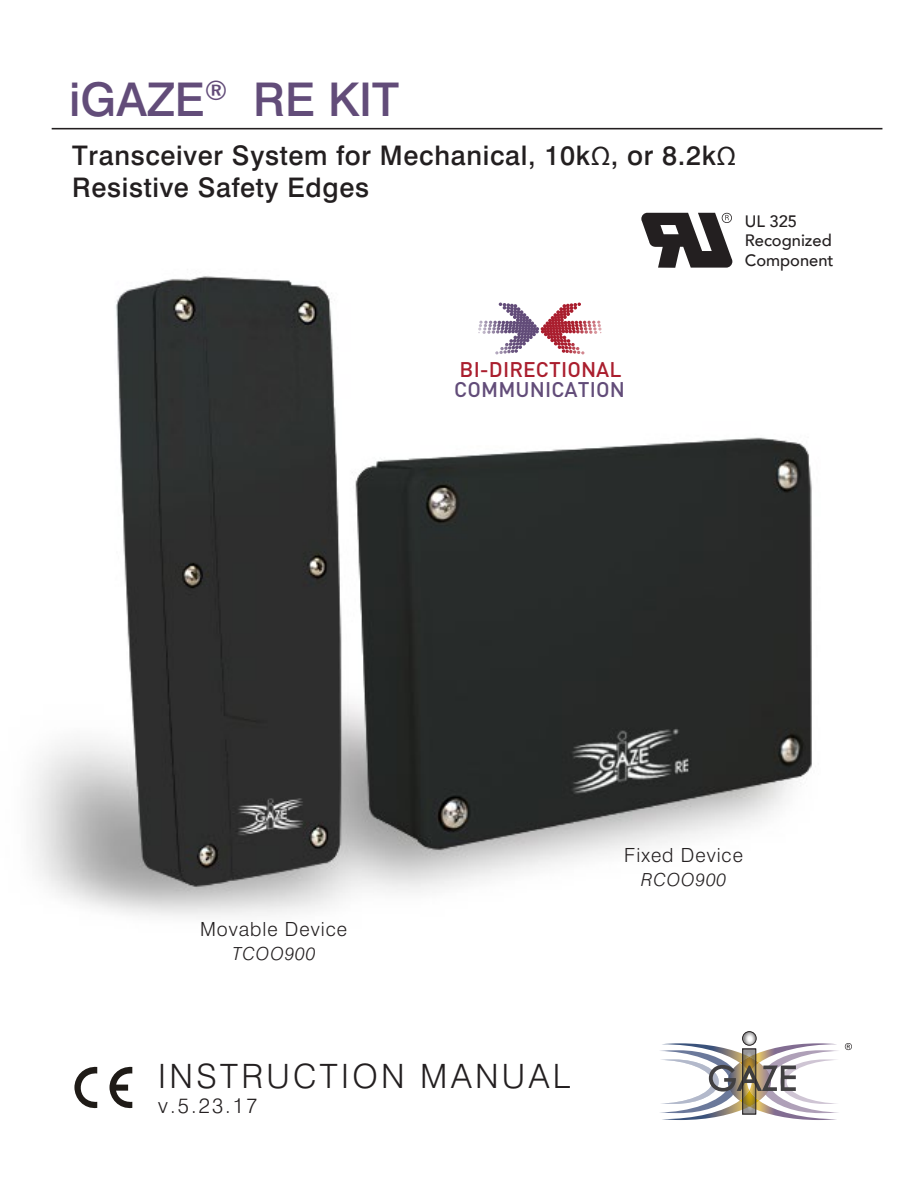
<style>
.page{position:relative;width:918px;height:1188px;background:#fff}
.page>*{position:absolute;margin:0;border:0;box-sizing:border-box;transform-origin:0 0}
.t1{font:500 46.5px "Swiss 721 BT";color:#624c79}
.t2{font:300 33.6px "Swiss 721 BT";letter-spacing:.1em;color:#231f20}
.t3{font:500 27px/32.4px "Swiss 721 BT";letter-spacing:.025em;color:#231f20}
.t4{font:500 21px "DIN";letter-spacing:.005em;color:#aa1e2e}
.t5{font:500 21px "DIN";letter-spacing:.005em;color:#624c79}
.t6{font:300 21px "Swiss 721 BT";color:#231f20}
.t7{font:300 19.5px "Swiss 721 BT";letter-spacing:.05em;color:#231f20}
.t8{font:italic 300 18px "Swiss 721 BT";letter-spacing:.05em;color:#231f20}
.t9{font:500 16.5px/19.5px "Avenir";color:#231f20}
.s1{font-family:"Myriad Pro";font-weight:400}
</style>
<div class="page">
<img style="left:30px;top:212px;width:782px;height:705px">
<hr style="left:52px;top:128px;width:830px;height:1px;background:#231f20">
<svg style="left:74px;top:1066px;width:23px;height:43px"></svg>
<svg style="left:109px;top:1066px;width:23px;height:43px"></svg>
<svg style="left:660px;top:1032px;width:192px;height:88px"></svg>
<div style="left:742px;top:1031px;width:14px;height:14px;border:1px solid #231f20;border-radius:50%"></div>
<svg style="left:478px;top:303px;width:124px;height:52px"></svg>
<svg style="left:641px;top:213px;width:91px;height:55px"></svg>
<h1 class="t1" style="left:69px;top:71px;width:331px">iGAZE<sup>®</sup> RE KIT</h1>
<p class="t3" style="left:72px;top:139px;width:665px">Transceiver System for Mechanical, 10k<span class="s1">Ω</span>, or 8.2k<span class="s1">Ω<br></span>Resistive Safety Edges</p>
<p class="t9" style="left:745px;top:210px;width:90px">UL 325<br>Recognized<br>Component</p>
<p class="t4" style="left:460px;top:356px;width:163px">BI-DIRECTIONAL</p>
<p class="t5" style="left:454px;top:376px;width:172px">COMMUNICATION</p>
<p class="t7" style="left:200px;top:917px;width:149px">Movable Device</p>
<p class="t8" style="left:232px;top:943px;width:85px">TCOO900</p>
<p class="t2" style="left:158px;top:1055px;width:413px">INSTRUCTION MANUAL</p>
<p class="t6" style="left:158px;top:1092px;width:101px">v.5.23.17</p>
<p class="t7" style="left:624px;top:843px;width:120px">Fixed Device</p>
<p class="t8" style="left:641px;top:869px;width:86px">RCOO900</p>
</div>
